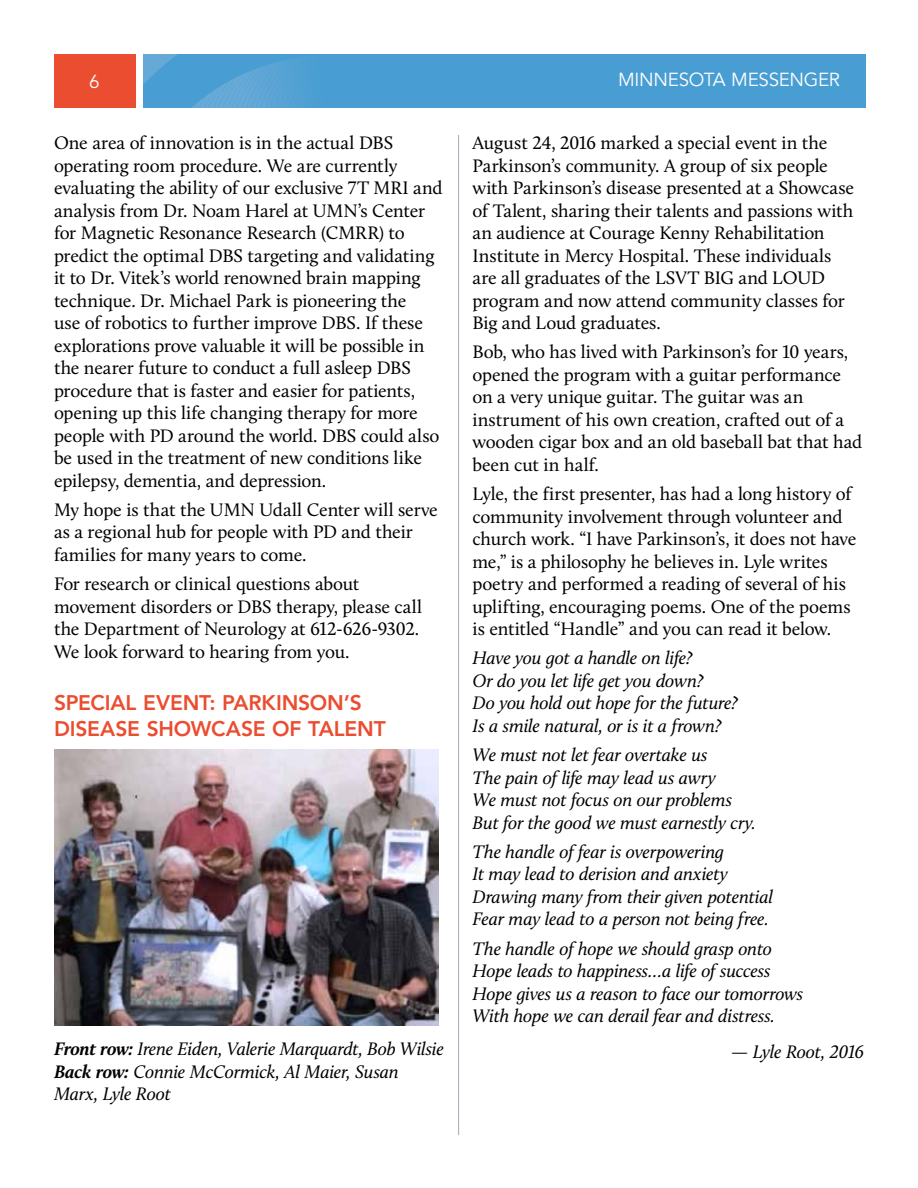
<style>
.page{position:relative;width:918px;height:1188px;background:#fff}
.page>*{position:absolute;margin:0;border:0;box-sizing:border-box;transform-origin:0 0}
.t1{font:800 21px/25.5px "Avenir LT Std";letter-spacing:-.005em;color:#eb4d30}
.t2{font:18.75px/22.5px "Calluna";letter-spacing:-.01em;color:#000}
.t3{font:italic 18.75px/22.5px "Calluna";letter-spacing:-.015em;color:#000}
.t4{font:18.75px "Avenir LT Std";letter-spacing:-.015em;color:#fff}
.s1{font-weight:700}
</style>
<div class="page">
<hr style="left:458px;top:135px;width:1px;height:1000px;background:#a2a9b5">
<div style="left:54px;top:54px;width:82px;height:54px;background:#eb4d30"></div>
<div style="left:143px;top:54px;width:722px;height:54px;background:#489ed2"></div>
<svg style="left:143px;top:54px;width:160px;height:54px"></svg>
<img style="left:54px;top:749px;width:385px;height:277px">
<p class="t4" style="left:89px;top:71px;width:12px">6</p>
<p class="t4" style="left:618px;top:69px;width:223px">MINNESOTA MESSENGER</p>
<p class="t2" style="left:54px;top:131px;width:390px">One area of innovation is in the actual DBS operating room procedure. We are currently evaluating the ability of our exclusive 7T MRI and analysis from Dr. Noam Harel at UMN’s Center for Magnetic Resonance Research (CMRR) to predict the optimal DBS targeting and validating it to Dr. Vitek’s world renowned brain mapping technique. Dr. Michael Park is pioneering the<br>use of robotics to further improve DBS. If these explorations prove valuable it will be possible in the nearer future to conduct a full asleep DBS procedure that is faster and easier for patients, opening up this life changing therapy for more people with PD around the world. DBS could also be used in the treatment of new conditions like epilepsy, dementia, and depression.</p>
<p class="t2" style="left:54px;top:498px;width:385px">My hope is that the UMN Udall Center will serve as a regional hub for people with PD and their families for many years to come.</p>
<p class="t2" style="left:54px;top:572px;width:370px">For research or clinical questions about movement disorders or DBS therapy, please call the Department of Neurology at 612-626-9302.<br>We look forward to hearing from you.</p>
<p class="t1" style="left:54px;top:690px;width:333px">SPECIAL EVENT: PARKINSON’S<br>DISEASE SHOWCASE OF TALENT</p>
<p class="t3" style="left:54px;top:1037px;width:391px"><span class="s1">Front row:</span> Irene Eiden, Valerie Marquardt, Bob Wilsie<br><span class="s1">Back row:</span> Connie McCormick, Al Maier, Susan<br>Marx, Lyle Root</p>
<p class="t2" style="left:472px;top:131px;width:383px">August 24, 2016 marked a special event in the Parkinson’s community. A group of six people with Parkinson’s disease presented at a Showcase of Talent, sharing their talents and passions with an audience at Courage Kenny Rehabilitation Institute in Mercy Hospital. These individuals are all graduates of the LSVT BIG and LOUD program and now attend community classes for Big and Loud graduates.</p>
<p class="t2" style="left:472px;top:341px;width:391px">Bob, who has lived with Parkinson’s for 10 years, opened the program with a guitar performance on a very unique guitar. The guitar was an instrument of his own creation, crafted out of a wooden cigar box and an old baseball bat that had been cut in half.</p>
<p class="t2" style="left:472px;top:482px;width:385px">Lyle, the first presenter, has had a long history of community involvement through volunteer and church work. “I have Parkinson’s, it does not have me,” is a philosophy he believes in. Lyle writes poetry and performed a reading of several of his uplifting, encouraging poems. One of the poems is entitled “Handle” and you can read it below.</p>
<p class="t3" style="left:472px;top:647px;width:267px">Have you got a handle on life?<br>Or do you let life get you down?<br>Do you hold out hope for the future?<br>Is a smile natural, or is it a frown?</p>
<p class="t3" style="left:472px;top:743px;width:285px">We must not let fear overtake us<br>The pain of life may lead us awry<br>We must not focus on our problems<br>But for the good we must earnestly cry.</p>
<p class="t3" style="left:472px;top:840px;width:302px">The handle of fear is overpowering<br>It may lead to derision and anxiety Drawing many from their given potential Fear may lead to a person not being free.</p>
<p class="t3" style="left:472px;top:937px;width:332px">The handle of hope we should grasp onto Hope leads to happiness…a life of success Hope gives us a reason to face our tomorrows With hope we can derail fear and distress.</p>
<p class="t3" style="left:731px;top:1040px;width:134px">— Lyle Root, 2016</p>
</div>
